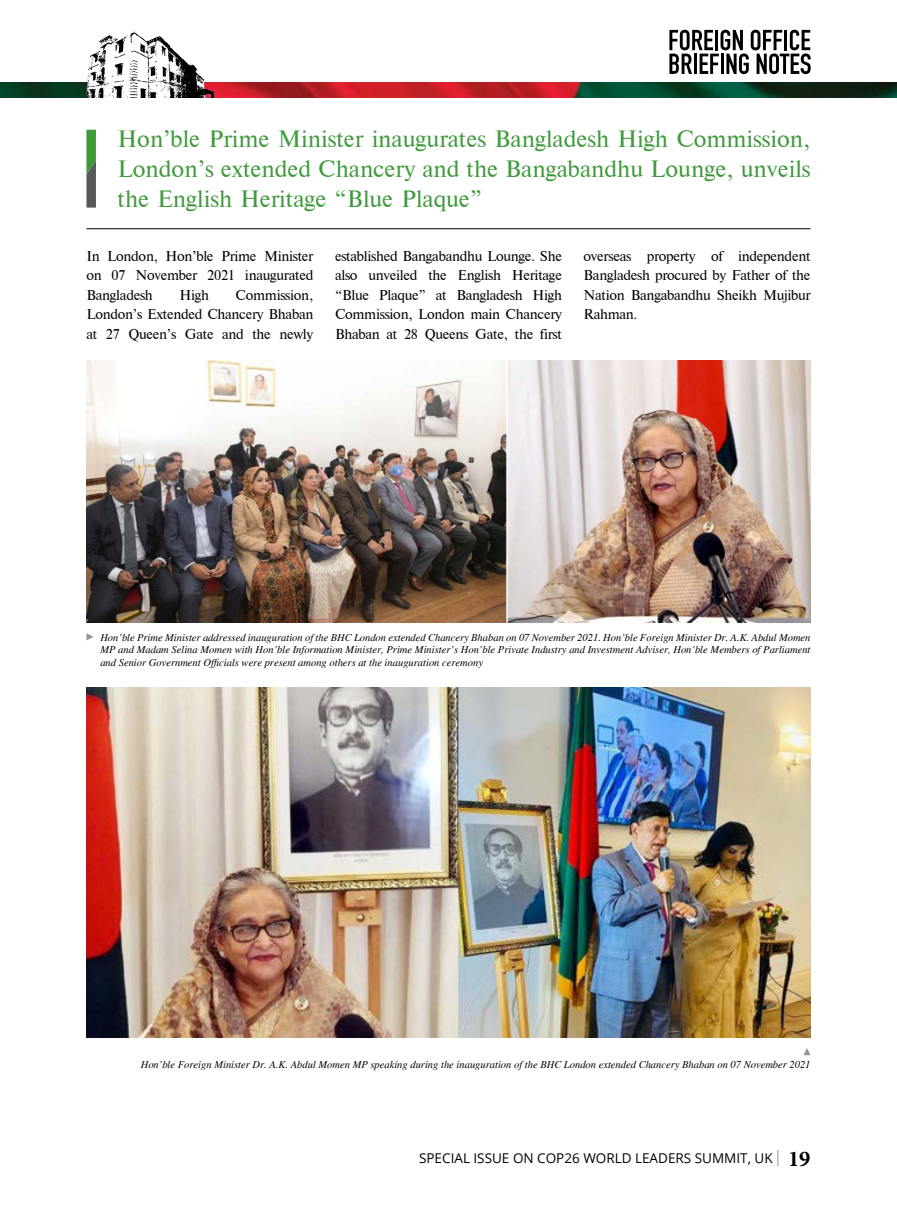
<style>
.page{position:relative;width:897px;height:1205px;background:#fff}
.page>*{position:absolute;margin:0;border:0;box-sizing:border-box;transform-origin:0 0}
.t1{font:22.5px/30px "Times";color:#409a3c;text-align:justify}
.t2{font:13.5px/19.5px "Times";letter-spacing:-.02em;color:#000;text-align:justify}
.t3{font:13.5px "Open Sans";color:#000}
.t4{font:italic 10.5px/12.6px "Times";color:#000;text-align:justify}
.s1{font-family:"Minion Pro";font-weight:700;font-size:22.5px}
</style>
<div class="page">
<svg style="left:777px;top:1150px;width:1px;height:16px"></svg>
<img style="left:0;top:83px;width:896px;height:15px">
<img style="left:86px;top:32px;width:127px;height:66px">
<svg style="left:669px;top:30px;width:141px;height:44px"></svg>
<img style="left:86px;top:361px;width:724px;height:261px">
<img style="left:86px;top:687px;width:724px;height:350px">
<svg style="left:86px;top:633px;width:8px;height:7px"></svg>
<svg style="left:804px;top:1048px;width:6px;height:6px"></svg>
<hr style="left:86px;top:228px;width:724px;height:1px;background:#000">
<svg style="left:86px;top:130px;width:10px;height:77px"></svg>
<h1 class="t1" style="left:118px;top:124px;width:694px">Hon’ble Prime Minister inaugurates Bangladesh High Commission, London’s extended Chancery and the Bangabandhu Lounge, unveils the English Heritage “Blue Plaque”</h1>
<p class="t2" style="left:86px;top:246px;width:228px">In London, Hon’ble Prime Minister on 07 November 2021 inaugurated Bangladesh</p>
<p class="t2" style="left:179px;top:285px;width:31px">High</p>
<p class="t2" style="left:86px;top:285px;width:228px;text-indent:149px">Commission, London’s Extended Chancery Bhaban at 27 Queen’s Gate and the newly</p>
<p class="t2" style="left:335px;top:246px;width:228px">established Bangabandhu Lounge. She also unveiled the English Heritage “Blue Plaque” at Bangladesh High Commission, London main Chancery Bhaban at 28 Queens Gate, the first</p>
<p class="t2" style="left:583px;top:246px;width:228px">overseas property of independent Bangladesh procured by Father of the Nation Bangabandhu Sheikh Mujibur Rahman.</p>
<p class="t4" style="left:100px;top:631px;width:711px">Hon’ble Prime Minister addressed inauguration of the BHC London extended Chancery Bhaban on 07 November 2021. Hon’ble Foreign Minister Dr. A.K. Abdul Momen MP and Madam Selina Momen with Hon’ble Information Minister, Prime Minister’s Hon’ble Private Industry and Investment Adviser, Hon’ble Members of Parliament and Senior Government Officials were present among others at the inauguration ceremony</p>
<p class="t4" style="left:141px;top:1058px;width:671px">Hon’ble Foreign Minister Dr. A.K. Abdul Momen MP speaking during the inauguration of the BHC London extended Chancery Bhaban on 07 November 2021</p>
<p class="t3" style="left:419px;top:1148px;width:393px">SPECIAL ISSUE ON COP26 WORLD LEADERS SUMMIT, UK <span class="s1">19</span></p>
</div>
